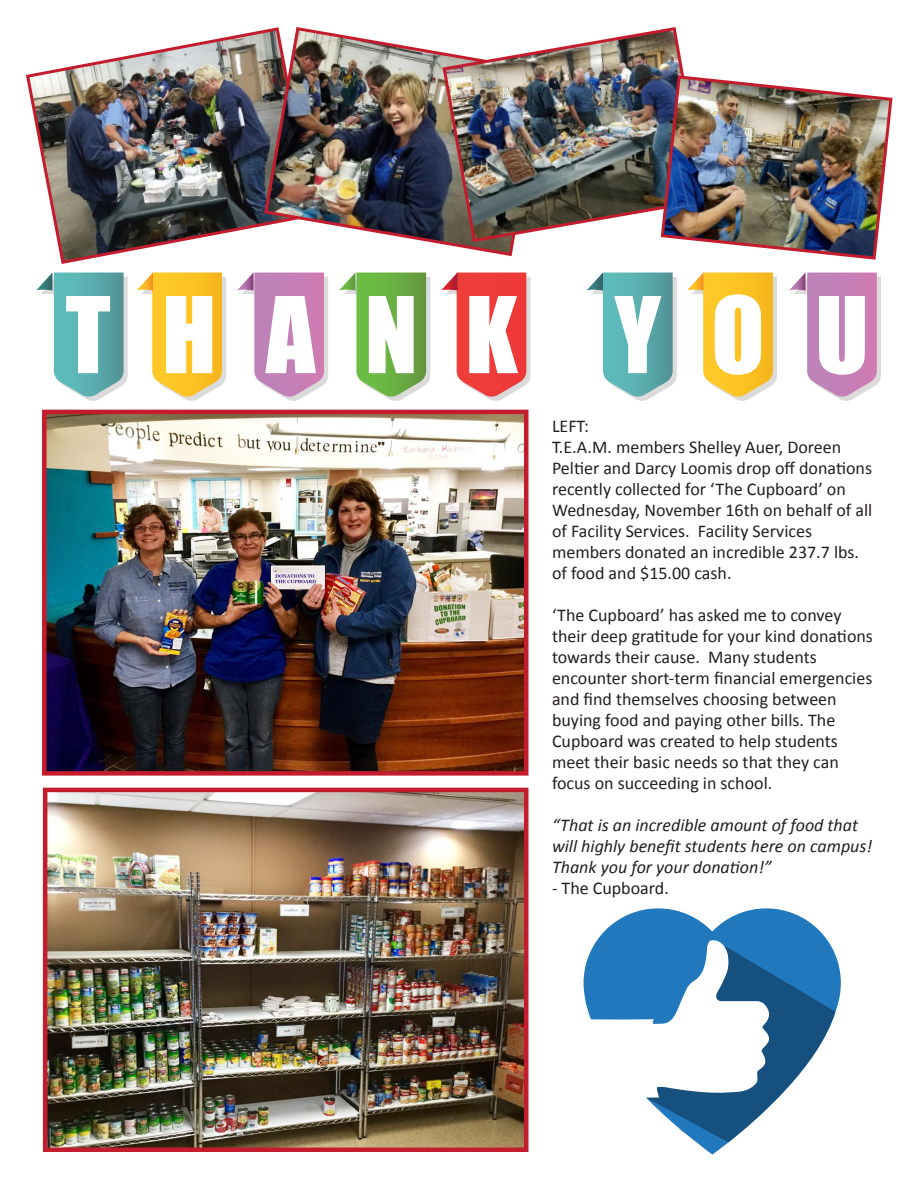
<style>
.page{position:relative;width:918px;height:1188px;background:#fff}
.page>*{position:absolute;margin:0;border:0;box-sizing:border-box;transform-origin:0 0}
.t1{font:97.65px "Impact";letter-spacing:.515em;color:#fff}
.t2{font:18px/21px "Calibri";color:#241f1f}
.t3{font:italic 18px/21px "Calibri";color:#241f1f}
</style>
<div class="page">
<img style="left:26px;top:30px;width:236px;height:234px">
<img style="left:262px;top:27px;width:252px;height:230px">
<img style="left:441px;top:27px;width:243px;height:217px">
<img style="left:659px;top:74px;width:234px;height:186px">
<svg style="left:36px;top:272px;width:92px;height:129px"></svg>
<svg style="left:137px;top:272px;width:89px;height:129px"></svg>
<svg style="left:237px;top:272px;width:91px;height:129px"></svg>
<svg style="left:587px;top:272px;width:90px;height:129px"></svg>
<svg style="left:687px;top:272px;width:90px;height:129px"></svg>
<svg style="left:789px;top:272px;width:92px;height:129px"></svg>
<svg style="left:339px;top:272px;width:91px;height:129px"></svg>
<svg style="left:441px;top:272px;width:90px;height:129px"></svg>
<img style="left:47px;top:415px;width:476px;height:356px">
<div style="left:42px;top:410px;width:486px;height:366px;border:4px solid #c31d2d"></div>
<img style="left:48px;top:793px;width:475px;height:354px">
<div style="left:43px;top:788px;width:485px;height:364px;border:4px solid #c31d2d"></div>
<svg style="left:584px;top:908px;width:257px;height:247px"></svg>
<svg style="left:591px;top:940px;width:245px;height:202px"></svg>
<h1 class="t1" style="left:66px;top:259px;width:805px">THANK YOU</h1>
<p class="t2" style="left:552px;top:416px;width:322px">LEFT:<br>T.E.A.M. members Shelley Auer, Doreen Peltier and Darcy Loomis drop off donations recently collected for ‘The Cupboard’ on Wednesday, November 16th on behalf of all of Facility Services. Facility Services members donated an incredible 237.7 lbs. of food and $15.00 cash.</p>
<p class="t2" style="left:552px;top:605px;width:322px">‘The Cupboard’ has asked me to convey their deep gratitude for your kind donations towards their cause. Many students encounter short-term financial emergencies and find themselves choosing between buying food and paying other bills. The Cupboard was created to help students meet their basic needs so that they can focus on succeeding in school.</p>
<p class="t3" style="left:552px;top:814px;width:322px">“That is an incredible amount of food that will highly benefit students here on campus!<br>Thank you for your donation!”</p>
<p class="t2" style="left:552px;top:878px;width:118px">- The Cupboard.</p>
</div>
